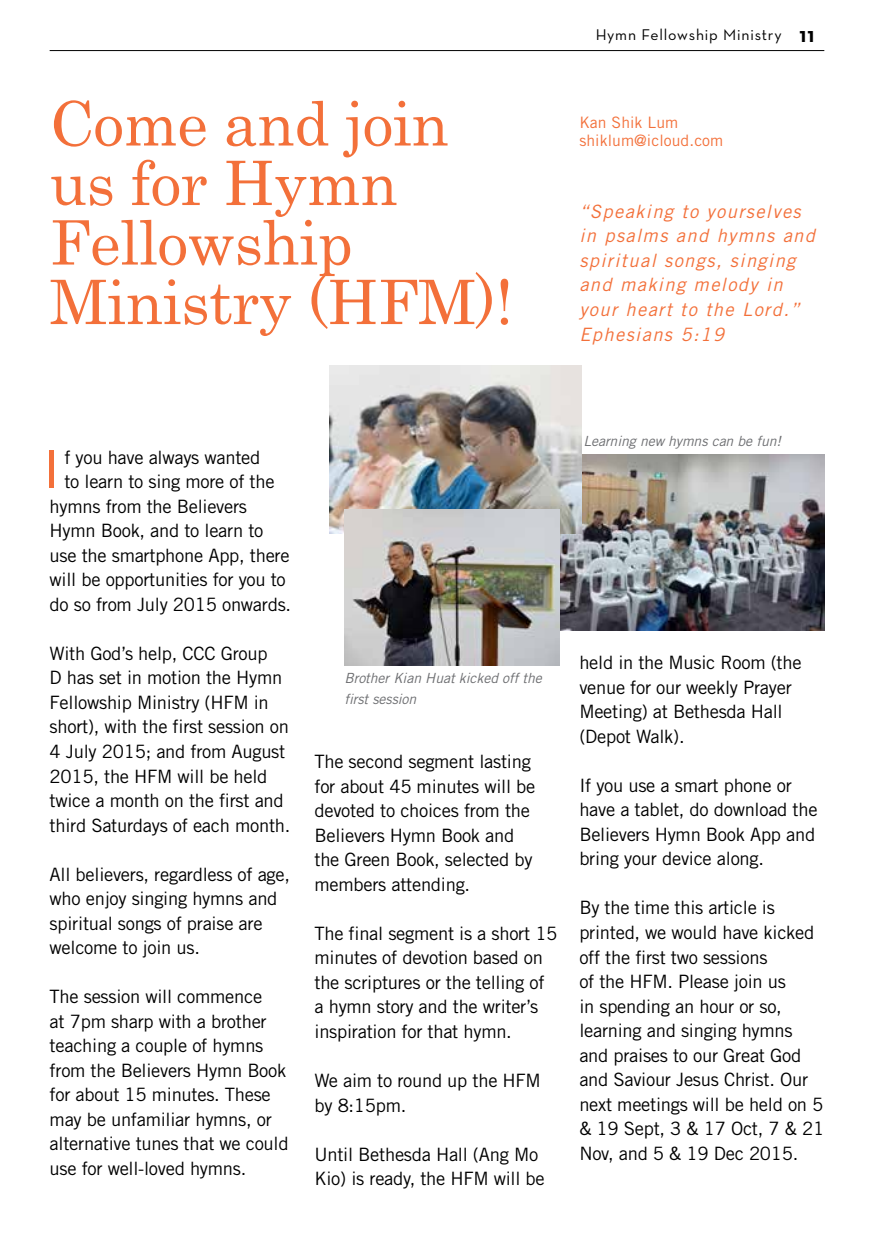
<style>
.page{position:relative;width:874px;height:1241px;background:#fff}
.page>*{position:absolute;margin:0;border:0;box-sizing:border-box;transform-origin:0 0}
.t1{font:61.25px/59.5px "Century";letter-spacing:-.01em;color:#f3703a}
.t2{font:52.32px "Trade Gothic";color:#f3703a}
.t3{font:700 21px "Neutra Text";color:#000}
.t4{font:18.38px/24.5px "Trade Gothic";letter-spacing:-.015em;color:#000}
.t5{font:italic 18.38px/24.5px "Trade Gothic";letter-spacing:.075em;color:#f3703a}
.t6{font:15.75px/17.5px "Trade Gothic";letter-spacing:.005em;color:#f3703a}
.t7{font:15.75px "Neutra Text";letter-spacing:.05em;color:#000}
.t8{font:italic 14px/21px "Trade Gothic";letter-spacing:-.005em;color:#6d6e71}
</style>
<div class="page">
<img style="left:559px;top:454px;width:264px;height:176px">
<img style="left:329px;top:365px;width:252px;height:168px">
<img style="left:344px;top:509px;width:215px;height:156px">
<hr style="left:50px;top:50px;width:773px;height:1px;background:#000">
<h1 class="t1" style="left:50px;top:88px;width:465px">Come and join us for Hymn<br>Fellowship<br>Ministry (HFM)!</h1>
<p class="t7" style="left:595px;top:25px;width:187px">Hymn Fellowship Ministry</p>
<p class="t3" style="left:799px;top:22px;width:16px">11</p>
<p class="t6" style="left:579px;top:113px;width:145px">Kan Shik Lum shiklum@icloud.com</p>
<p class="t5" style="left:579px;top:199px;width:237px">“Speaking to yourselves in psalms and hymns and spiritual songs, singing and making melody in your heart to the Lord.”<br>Ephesians 5:19</p>
<h2 class="t2" style="left:43px;top:438px;width:19px">I</h2>
<p class="t4" style="left:64px;top:445px;width:197px">f you have always wanted</p>
<p class="t4" style="left:64px;top:469px;width:211px">to learn to sing more of the</p>
<p class="t4" style="left:50px;top:494px;width:199px">hymns from the Believers</p>
<p class="t4" style="left:50px;top:518px;width:215px">Hymn Book, and to learn to</p>
<p class="t4" style="left:50px;top:542px;width:241px">use the smartphone App, there</p>
<p class="t4" style="left:50px;top:567px;width:237px">will be opportunities for you to</p>
<p class="t4" style="left:50px;top:591px;width:243px">do so from July 2015 onwards.</p>
<p class="t4" style="left:50px;top:640px;width:242px">With God’s help, CCC Group<br>D has set in motion the Hymn<br>Fellowship Ministry (HFM in short), with the first session on<br>4 July 2015; and from August<br>2015, the HFM will be held twice a month on the first and third Saturdays of each month.</p>
<p class="t4" style="left:50px;top:861px;width:242px">All believers, regardless of age, who enjoy singing hymns and spiritual songs of praise are welcome to join us.</p>
<p class="t4" style="left:50px;top:983px;width:240px">The session will commence<br>at 7pm sharp with a brother teaching a couple of hymns from the Believers Hymn Book for about 15 minutes. These may be unfamiliar hymns, or alternative tunes that we could use for well-loved hymns.</p>
<p class="t8" style="left:583px;top:430px;width:199px">Learning new hymns can be fun!</p>
<p class="t8" style="left:344px;top:667px;width:199px">Brother Kian Huat kicked off the first session</p>
<p class="t4" style="left:314px;top:749px;width:222px">The second segment lasting for about 45 minutes will be devoted to choices from the<br>Believers Hymn Book and the Green Book, selected by members attending.</p>
<p class="t4" style="left:314px;top:920px;width:244px">The final segment is a short 15 minutes of devotion based on the scriptures or the telling of a hymn story and the writer’s inspiration for that hymn.</p>
<p class="t4" style="left:314px;top:1067px;width:228px">We aim to round up the HFM by 8:15pm.</p>
<p class="t4" style="left:314px;top:1141px;width:231px">Until Bethesda Hall (Ang Mo<br>Kio) is ready, the HFM will be</p>
<p class="t4" style="left:579px;top:650px;width:223px">held in the Music Room (the venue for our weekly Prayer<br>Meeting) at Bethesda Hall (Depot Walk).</p>
<p class="t4" style="left:579px;top:772px;width:240px">If you use a smart phone or have a tablet, do download the<br>Believers Hymn Book App and bring your device along.</p>
<p class="t4" style="left:579px;top:895px;width:246px">By the time this article is printed, we would have kicked off the first two sessions<br>of the HFM. Please join us<br>in spending an hour or so, learning and singing hymns and praises to our Great God and Saviour Jesus Christ. Our next meetings will be held on 5 &amp; 19 Sept, 3 &amp; 17 Oct, 7 &amp; 21<br>Nov, and 5 &amp; 19 Dec 2015.</p>
</div>
